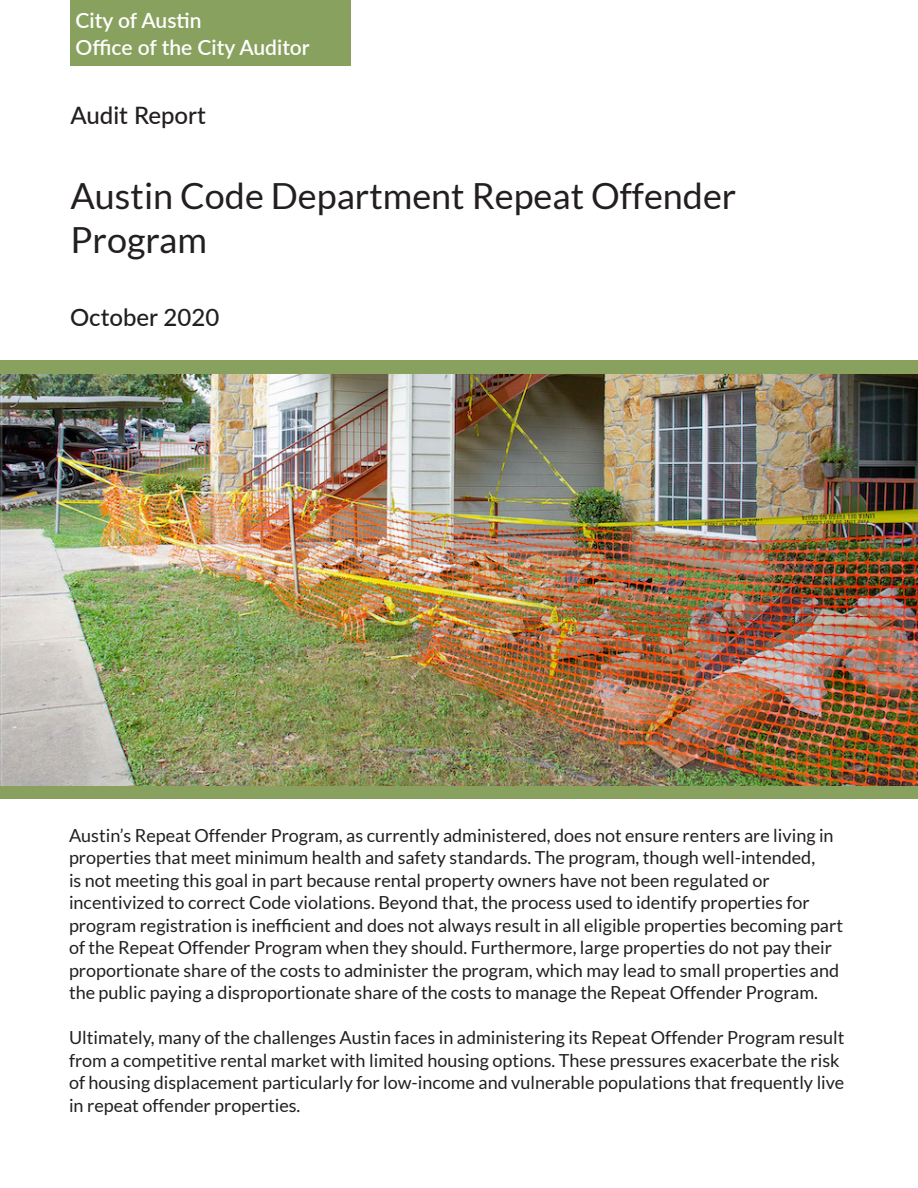
<style>
.page{position:relative;width:918px;height:1188px;background:#fff}
.page>*{position:absolute;margin:0;border:0;box-sizing:border-box;transform-origin:0 0}
.t1{font:36px "Lato";color:#231f20}
.t2{font:500 24px "Lato";color:#231f20}
.t3{font:600 21px "Lato";color:#fff}
.Report_Summary{font:18px/22.5px "Lato";color:#231f20}
</style>
<div class="page">
<div style="left:0;top:360px;width:918px;height:438px;background:#89a15f"></div>
<div style="left:70px;top:0;width:281px;height:66px;background:#89a15f"></div>
<img style="left:0;top:375px;width:918px;height:411px">
<p class="t3" style="left:76px;top:5px;width:127px">City of Austin</p>
<p class="t3" style="left:76px;top:32px;width:236px">Office of the City Auditor</p>
<p class="t2" style="left:70px;top:98px;width:137px">Audit Report</p>
<p class="t1" style="left:70px;top:176px;width:667px">Austin Code Department Repeat Offender</p>
<p class="t1" style="left:70px;top:220px;width:138px">Program</p>
<p class="t2" style="left:70px;top:300px;width:151px">October 2020</p>
<p class="Report_Summary" style="left:69px;top:824px;width:776px">Austin’s Repeat Offender Program, as currently administered, does not ensure renters are living in properties that meet minimum health and safety standards. The program, though well-intended,<br>is not meeting this goal in part because rental property owners have not been regulated or incentivized to correct Code violations. Beyond that, the process used to identify properties for program registration is inefficient and does not always result in all eligible properties becoming part of the Repeat Offender Program when they should. Furthermore, large properties do not pay their proportionate share of the costs to administer the program, which may lead to small properties and the public paying a disproportionate share of the costs to manage the Repeat Offender Program.</p>
<p class="Report_Summary" style="left:69px;top:1026px;width:777px">Ultimately, many of the challenges Austin faces in administering its Repeat Offender Program result from a competitive rental market with limited housing options. These pressures exacerbate the risk of housing displacement particularly for low-income and vulnerable populations that frequently live in repeat offender properties.</p>
</div>
